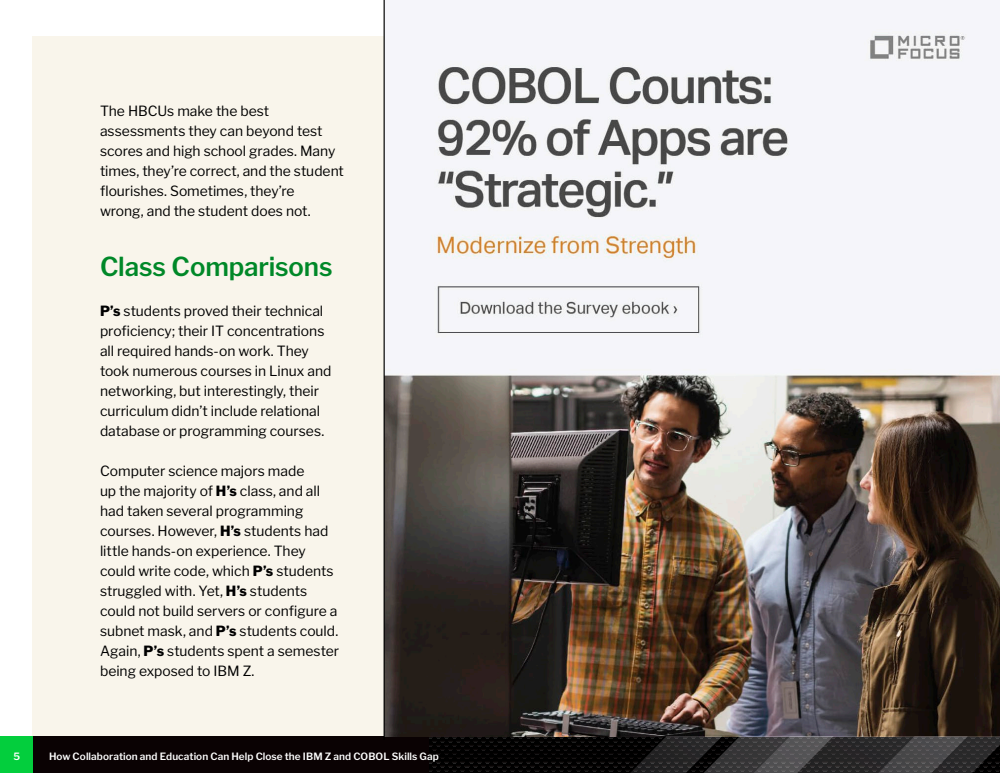
<style>
.page{position:relative;width:1000px;height:773px;background:#fff}
.page>*{position:absolute;margin:0;border:0;box-sizing:border-box;transform-origin:0 0}
.Subhead{font:600 26px "Libre Franklin";letter-spacing:-.005em;color:#008828}
.Body_Copy_copy{font:14px/20px "Libre Franklin";color:#000}
.t1{font:600 10px "Libre Franklin";letter-spacing:.01em;color:#fff}
.s1{font-weight:800}
</style>
<div class="page">
<div style="left:33px;top:36px;width:934px;height:701px;background:#f9f5eb"></div>
<div style="left:33px;top:737px;width:967px;height:36px;background:#0a0203"></div>
<div style="left:0;top:737px;width:33px;height:36px;background:#03ce3d"></div>
<img style="left:385px;top:32px;width:615px;height:705px">
<hr style="left:384px;top:0;width:1px;height:740px;background:#000">
<svg style="left:429px;top:737px;width:571px;height:35px"></svg>
<p class="Body_Copy_copy" style="left:100px;top:101px;width:246px">The HBCUs make the best assessments they can beyond test scores and high school grades. Many times, they’re correct, and the student flourishes. Sometimes, they’re<br>wrong, and the student does not.</p>
<p class="Subhead" style="left:100px;top:251px;width:234px">Class Comparisons</p>
<p class="Body_Copy_copy" style="left:100px;top:301px;width:233px"><span class="s1">P’s</span> students proved their technical proficiency; their IT concentrations all required hands-on work. They took numerous courses in Linux and networking, but interestingly, their curriculum didn’t include relational database or programming courses.</p>
<p class="Body_Copy_copy" style="left:100px;top:461px;width:241px">Computer science majors made<br>up the majority of <span class="s1">H’s</span> class, and all had taken several programming courses. However, <span class="s1">H’s</span> students had little hands-on experience. They could write code, which <span class="s1">P’s</span> students struggled with. Yet, <span class="s1">H’s</span> students could not build servers or configure a subnet mask, and <span class="s1">P’s</span> students could.<br>Again, <span class="s1">P’s</span> students spent a semester being exposed to IBM Z.</p>
<p class="t1" style="left:14px;top:750px;width:8px">5</p>
<p class="t1" style="left:73px;top:750px;width:392px">Open Source Bolsters Power Systems M d rnization and Hybrid Cloud Str tegies</p>
<p class="t1" style="left:49px;top:750px;width:392px">How Collaboration and Education Can Help Close the IBM Z and COBOL Skills Gap</p>
</div>
